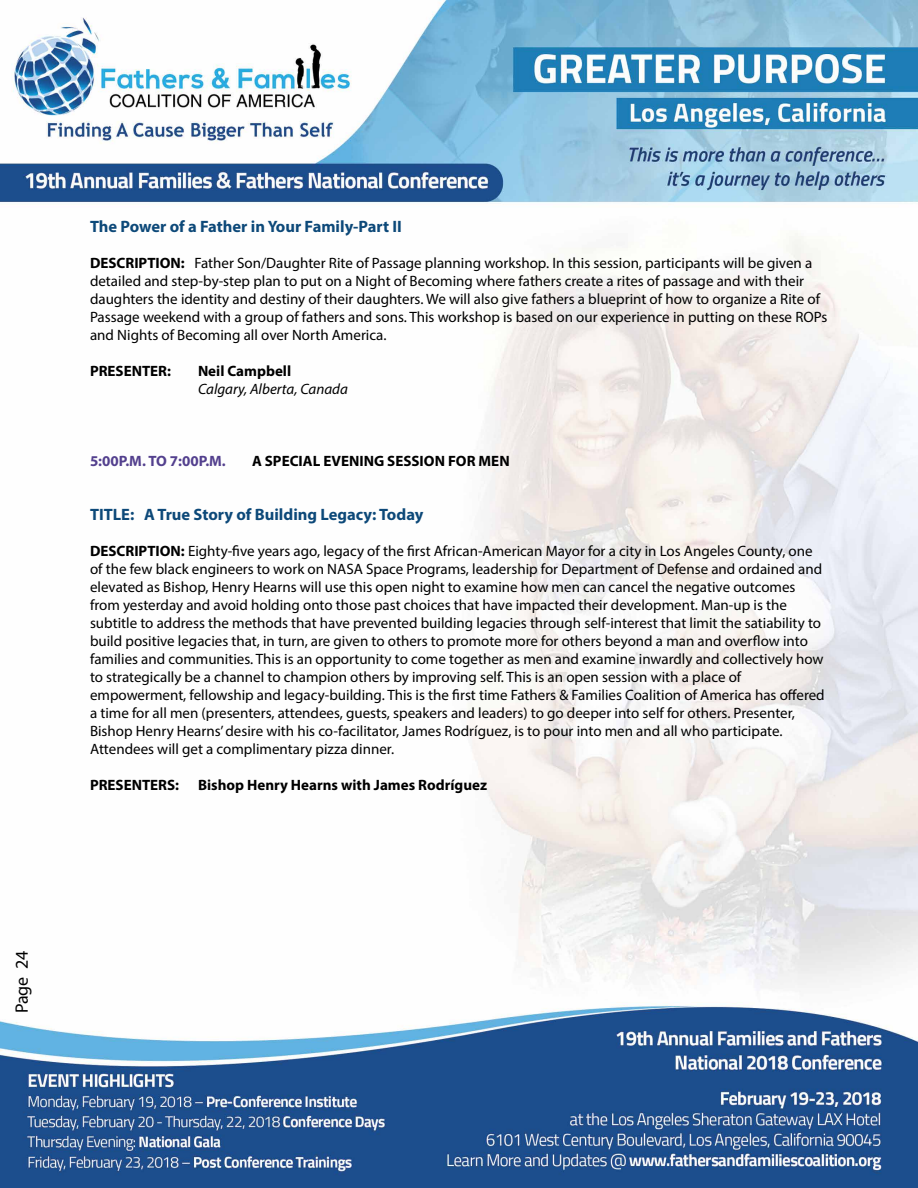
<style>
.page{position:relative;width:918px;height:1188px;background:#fff}
.page>*{position:absolute;margin:0;border:0;box-sizing:border-box;transform-origin:0 0}
.t1{font:18px "Myriad Pro";color:#000}
.t2{font:700 16.5px "Myriad Pro";color:#0d4979}
.t3{font:15px/18px "Myriad Pro";color:#000}
.t4{font:700 15px "Myriad Pro";color:#000}
.t5{font:italic 15px "Myriad Pro";color:#000}
.t6{font:700 15px "Myriad Pro";color:#53408e}
.s1{font-weight:700}
</style>
<div class="page">
<img style="left:0;top:1px;width:917px;height:1187px">
<p class="t2" style="left:90px;top:216px;width:313px">The Power of a Father in Your Family-Part II</p>
<p class="t3" style="left:90px;top:254px;width:739px"><span class="s1">DESCRIPTION:</span> Father Son/Daughter Rite of Passage planning workshop. In this session, participants will be given a detailed and step-by-step plan to put on a Night of Becoming where fathers create a rites of passage and with their daughters the identity and destiny of their daughters. We will also give fathers a blueprint of how to organize a Rite of Passage weekend with a group of fathers and sons. This workshop is based on our experience in putting on these ROPs and Nights of Becoming all over North America.</p>
<p class="t4" style="left:90px;top:361px;width:83px">PRESENTER:</p>
<p class="t4" style="left:198px;top:361px;width:95px">Neil Campbell</p>
<p class="t5" style="left:198px;top:380px;width:151px">Calgary, Alberta, Canada</p>
<p class="t6" style="left:90px;top:451px;width:137px">5:00P.M. TO 7:00P.M.</p>
<p class="t4" style="left:252px;top:451px;width:259px">A SPECIAL EVENING SESSION FOR MEN</p>
<p class="t2" style="left:90px;top:504px;width:335px">TITLE: A True Story of Building Legacy: Today</p>
<p class="t3" style="left:90px;top:542px;width:736px"><span class="s1">DESCRIPTION:</span> Eighty-five years ago, legacy of the first African-American Mayor for a city in Los Angeles County, one of the few black engineers to work on NASA Space Programs, leadership for Department of Defense and ordained and elevated as Bishop, Henry Hearns will use this open night to examine how men can cancel the negative outcomes from yesterday and avoid holding onto those past choices that have impacted their development. Man-up is the subtitle to address the methods that have prevented building legacies through self-interest that limit the satiability to build positive legacies that, in turn, are given to others to promote more for others beyond a man and overflow into families and communities. This is an opportunity to come together as men and examine inwardly and collectively how to strategically be a channel to champion others by improving self. This is an open session with a place of empowerment, fellowship and legacy-building. This is the first time Fathers &amp; Families Coalition of America has offered a time for all men (presenters, attendees, guests, speakers and leaders) to go deeper into self for others. Presenter, Bishop Henry Hearns’ desire with his co-facilitator, James Rodríguez, is to pour into men and all who participate.<br>Attendees will get a complimentary pizza dinner.</p>
<p class="t4" style="left:90px;top:775px;width:91px">PRESENTERS:</p>
<p class="t4" style="left:198px;top:775px;width:291px">Bishop Henry Hearns with James Rodríguez</p>
<p class="t1" style="left:11px;top:1013px;width:64px;rotate:-90deg">Page 24</p>
</div>
